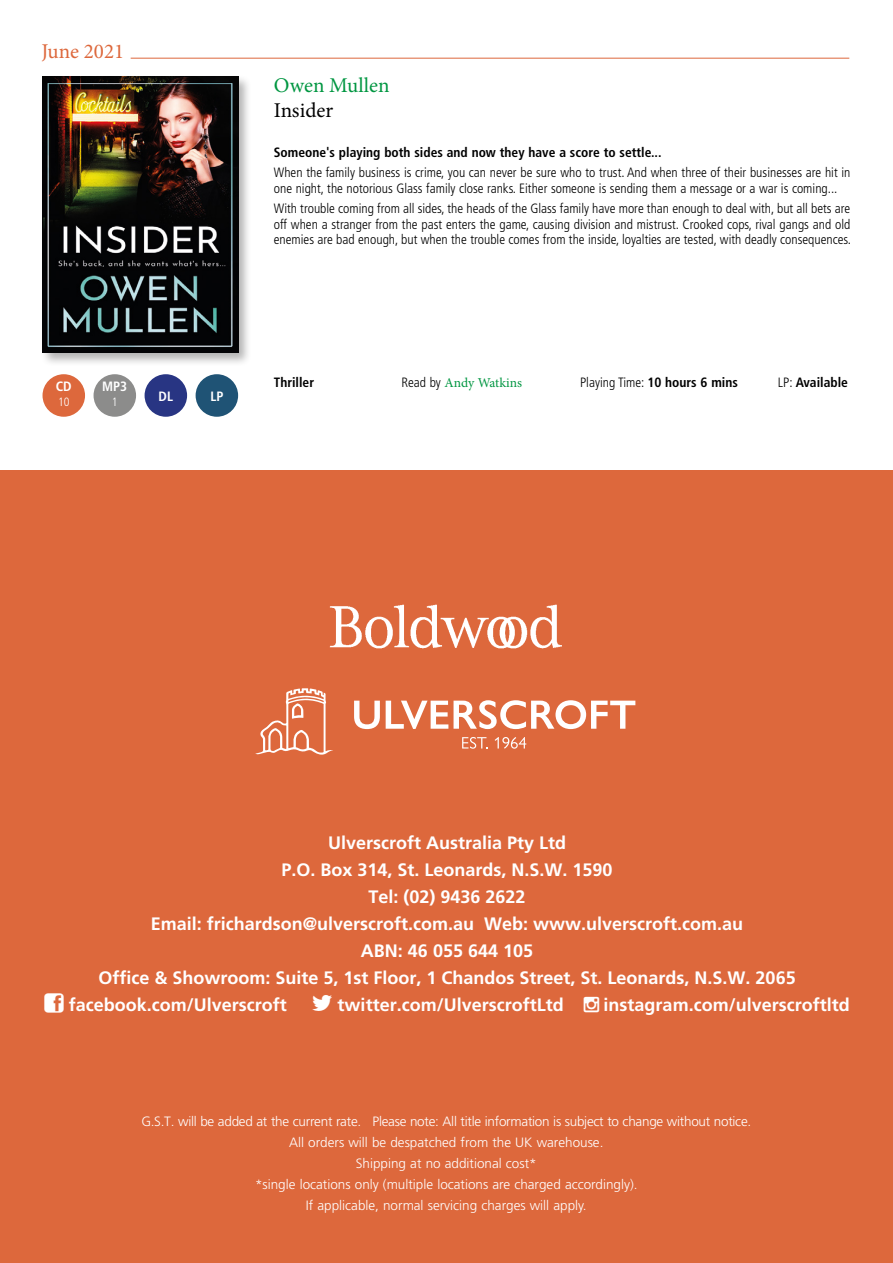
<style>
.page{position:relative;width:893px;height:1263px;background:#fff}
.page>*{position:absolute;margin:0;border:0;box-sizing:border-box;transform-origin:0 0}
.t1{font:21px "Minion Pro";color:#009641}
.t2{font:21px "Minion Pro";color:#dd683c}
.t3{font:21px "Minion Pro";color:#000}
.t4{font:700 18px "Frutiger LT";color:#fff}
.t5{font:300 condensed 13.5px/15.8px "Frutiger LT";color:#000}
.t6{font:300 13.5px/21px "Frutiger LT";color:#fff;text-align:center}
.t7{font:700 condensed 13.5px "Frutiger LT";color:#000}
.t8{font:13.5px "Minion Pro";letter-spacing:-.005em;color:#009641}
.t9{font:700 condensed 13.5px "Frutiger LT";color:#fff}
.t10{font:300 condensed 12px "Frutiger LT";color:#fff}
.s1{font-family:"Frutiger LT";font-weight:300;font-stretch:condensed;color:#000}
.s2{font-weight:700}
.s3{font-weight:300}
</style>
<div class="page">
<div style="left:0;top:471px;width:893px;height:792px;background:#dd683c"></div>
<img style="left:329px;top:604px;width:233px;height:45px">
<svg style="left:255px;top:688px;width:78px;height:67px"></svg>
<svg style="left:354px;top:701px;width:26px;height:28px"></svg>
<svg style="left:386px;top:701px;width:62px;height:28px"></svg>
<svg style="left:454px;top:700px;width:181px;height:29px"></svg>
<svg style="left:462px;top:737px;width:26px;height:12px"></svg>
<svg style="left:495px;top:737px;width:31px;height:12px"></svg>
<hr style="left:131px;top:58px;width:718px;height:1px;background:#dd683c">
<div style="left:40px;top:74px;width:212px;height:293px;background:#000;opacity:.3"></div>
<img style="left:43px;top:77px;width:195px;height:276px">
<div style="left:196px;top:374px;width:42px;height:43px;background:#1f5375;border-radius:50%"></div>
<div style="left:43px;top:374px;width:42px;height:43px;background:#dd683c;border-radius:50%"></div>
<div style="left:94px;top:374px;width:42px;height:43px;background:#8c8c8b;border-radius:50%"></div>
<div style="left:145px;top:374px;width:42px;height:43px;background:#283583;border-radius:50%"></div>
<h1 class="t2" style="left:41px;top:37px;width:84px">June 2021</h1>
<h1 class="t1" style="left:274px;top:71px;width:117px">Owen Mullen</h1>
<h1 class="t3" style="left:274px;top:96px;width:61px">Insider</h1>
<p class="t7" style="left:274px;top:144px;width:389px">Someone's playing both sides and now they have a score to settle...</p>
<p class="t5" style="left:274px;top:165px;width:578px">When the family business is crime, you can never be sure who to trust. And when three of their businesses are hit in one night, the notorious Glass family close ranks. Either someone is sending them a message or a war is coming...</p>
<p class="t5" style="left:274px;top:200px;width:579px;text-align:justify">With trouble coming from all sides, the heads of the Glass family have more than enough to deal with, but all bets are off when a stranger from the past enters the game, causing division and mistrust. Crooked cops, rival gangs and old enemies are bad enough, but when the trouble comes from the inside, loyalties are tested, with deadly consequences.</p>
<p class="t9" style="left:56px;top:378px;width:18px">CD</p>
<p class="t10" style="left:58px;top:395px;width:13px">10</p>
<p class="t9" style="left:102px;top:378px;width:27px">MP3</p>
<p class="t10" style="left:112px;top:395px;width:7px">1</p>
<p class="t9" style="left:159px;top:388px;width:16px">DL</p>
<p class="t9" style="left:210px;top:388px;width:15px">LP</p>
<p class="t7" style="left:274px;top:374px;width:42px">Thriller</p>
<p class="t8" style="left:401px;top:374px;width:122px"><span class="s1">Read by</span> Andy Watkins</p>
<p class="t5" style="left:580px;top:375px;width:159px">Playing Time: <span class="s2">10 hours 6 mins</span></p>
<p class="t7" style="left:778px;top:374px;width:72px"><span class="s3">LP:</span> Available</p>
<h2 class="t4" style="left:328px;top:832px;width:240px">Ulverscroft Australia Pty Ltd</h2>
<h2 class="t4" style="left:281px;top:859px;width:333px">P.O. Box 314, St. Leonards, N.S.W. 1590</h2>
<h2 class="t4" style="left:368px;top:886px;width:159px">Tel: (02) 9436 2622</h2>
<h2 class="t4" style="left:151px;top:913px;width:594px">Email: frichardson@ulverscroft.com.au Web: www.ulverscroft.com.au</h2>
<h2 class="t4" style="left:361px;top:940px;width:174px">ABN: 46 055 644 105</h2>
<h2 class="t4" style="left:98px;top:967px;width:699px">Office &amp; Showroom: Suite 5, 1st Floor, 1 Chandos Street, St. Leonards, N.S.W. 2065</h2>
<h2 class="t4" style="left:69px;top:994px;width:220px">facebook.com/Ulverscroft</h2>
<h2 class="t4" style="left:338px;top:994px;width:228px">twitter.com/UlverscroftLtd</h2>
<h2 class="t4" style="left:604px;top:994px;width:248px">instagram.com/ulverscroftltd</h2>
<p class="t6" style="left:141px;top:1111px;width:611px">G.S.T. will be added at the current rate. Please note: All title information is subject to change without notice.<br>All orders will be despatched from the UK warehouse.<br>Shipping at no additional cost*<br>*single locations only (multiple locations are charged accordingly).<br>If applicable, normal servicing charges will apply.</p>
</div>
